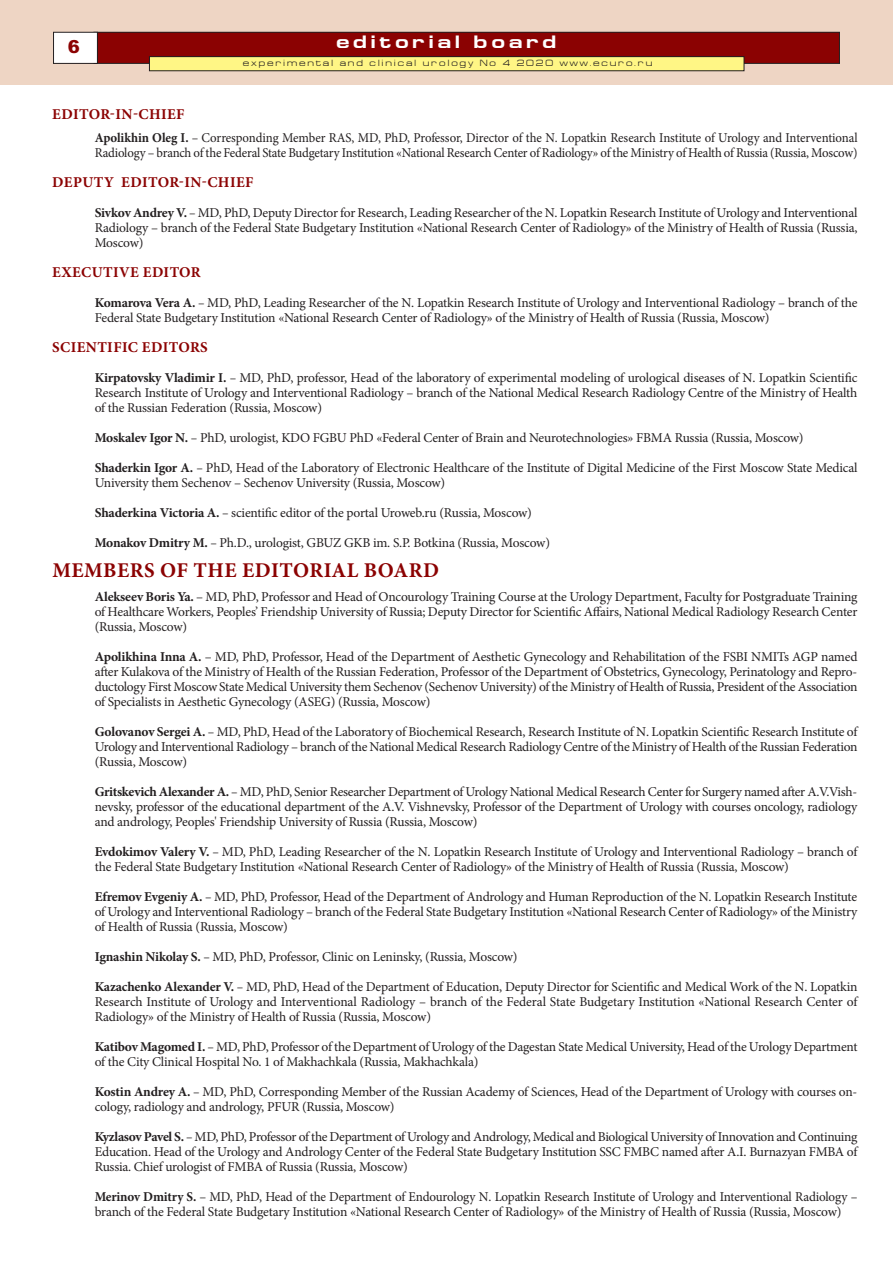
<style>
.page{position:relative;width:893px;height:1263px;background:#fff}
.page>*{position:absolute;margin:0;border:0;box-sizing:border-box;transform-origin:0 0}
.t1{font:700 21px "Minion Pro";letter-spacing:.025em;color:#8b0202}
.t2{font:700 18px "Europe Ext";letter-spacing:.2em;color:#fff}
.t3{font:900 18px "Arial";color:#8b0202}
.t4{font:700 15px "Minion Pro";letter-spacing:.025em;color:#8b0202}
.t5{font:13.5px/15px "Minion Pro";letter-spacing:-.015em;color:#231f20;text-align:justify;scale:.93 1}
.t6{font:13.5px/15px "Minion Pro";letter-spacing:-.015em;color:#231f20;text-align:justify}
.t7{font:9px "Europe Ext Normal";letter-spacing:.2em;color:#231f20}
.s1{font-weight:700}
</style>
<div class="page">
<div style="left:0;top:0;width:893px;height:85px;background:#eed5c4"></div>
<div style="left:94px;top:33px;width:745px;height:30px;background:#8b0202"></div>
<div style="left:94px;top:32px;width:746px;height:32px;border:1px solid #231f20"></div>
<div style="left:54px;top:33px;width:43px;height:30px;background:#fff"></div>
<div style="left:53px;top:32px;width:45px;height:32px;border:1px solid #231f20"></div>
<div style="left:150px;top:57px;width:594px;height:13px;background:#fff685"></div>
<div style="left:149px;top:56px;width:595px;height:15px;border:1px solid #231f20"></div>
<p class="t3" style="left:68px;top:37px;width:14px">6</p>
<p class="t2" style="left:337px;top:31px;width:221px">editorial board</p>
<p class="t7" style="left:243px;top:60px;width:411px">experimental and clinical urology No 4 2020 www.ecuro.ru</p>
<p class="t4" style="left:52px;top:109px;width:134px">EDITOR-IN-CHIEF</p>
<p class="t5" style="left:95px;top:131px;width:822px"><span class="s1">Apolikhin Oleg I.</span> – Corresponding Member RAS, MD, PhD, Professor, Director of the N. Lopatkin Research Institute of Urology and Interventional<br>Radiology – branch of the Federal State Budgetary Institution «National Research Center of Radiology» of the Ministry of Health of Russia (Russia, Moscow)</p>
<p class="t4" style="left:52px;top:176px;width:203px">DEPUTY EDITOR-IN-CHIEF</p>
<p class="t5" style="left:95px;top:206px;width:822px"><span class="s1">Sivkov Andrey V.</span> – MD, PhD, Deputy Director for Research, Leading Researcher of the N. Lopatkin Research Institute of Urology and Interventional Radiology – branch of the Federal State Budgetary Institution «National Research Center of Radiology» of the Ministry of Health of Russia (Russia, Moscow)</p>
<p class="t4" style="left:52px;top:266px;width:150px">EXECUTIVE EDITOR</p>
<p class="t5" style="left:95px;top:296px;width:822px"><span class="s1">Komarova Vera A.</span> – MD, PhD, Leading Researcher of the N. Lopatkin Research Institute of Urology and Interventional Radiology – branch of the<br>Federal State Budgetary Institution «National Research Center of Radiology» of the Ministry of Health of Russia (Russia, Moscow)</p>
<p class="t4" style="left:52px;top:341px;width:157px">SCIENTIFIC EDITORS</p>
<p class="t5" style="left:95px;top:371px;width:822px"><span class="s1">Kirpatovsky Vladimir I.</span> – MD, PhD, professor, Нead of the laboratory of experimental modeling of urological diseases of N. Lopatkin Scientific Research Institute of Urology and Interventional Radiology – branch of the National Medical Research Radiology Centre of the Ministry of Health of the Russian Federation (Russia, Moscow)</p>
<p class="t5" style="left:95px;top:431px;width:764px"><span class="s1">Moskalev Igor N.</span> – PhD, urologist, KDO FGBU PhD «Federal Center of Brain and Neurotechnologies» FBMA Russia (Russia, Moscow)</p>
<p class="t5" style="left:95px;top:461px;width:822px"><span class="s1">Shaderkin Igor A.</span> – PhD, Head of the Laboratory of Electronic Healthcare of the Institute of Digital Medicine of the First Moscow State Medical<br>University them Sechenov – Sechenov University (Russia, Moscow)</p>
<p class="t5" style="left:95px;top:506px;width:471px"><span class="s1">Shaderkina Victoria A.</span> – scientific editor of the portal Uroweb.ru (Russia, Moscow)</p>
<p class="t5" style="left:95px;top:536px;width:491px"><span class="s1">Monakov Dmitry M.</span> – Ph.D., urologist, GBUZ GKB im. S.P. Botkina (Russia, Moscow)</p>
<p class="t1" style="left:52px;top:562px;width:388px">MEMBERS OF THE EDITORIAL BOARD</p>
<p class="t6" style="left:95px;top:590px;width:764px"><span class="s1">Alekseev Boris Ya.</span> – MD, PhD, Professor and Head of Oncourology Training Course at the Urology Department, Faculty for Postgraduate Training of Healthcare Workers, Peoples’ Friendship University of Russia; Deputy Director for Scientific Affairs, National Medical Radiology Research Center (Russia, Moscow)</p>
<p class="t6" style="left:95px;top:650px;width:764px"><span class="s1">Apolikhina Inna A.</span> – MD, PhD, Professor, Head of the Department of Aesthetic Gynecology and Rehabilitation of the FSBI NMITs AGP named after Kulakova of the Ministry of Health of the Russian Federation, Professor of the Department of Obstetrics, Gynecology, Perinatology and Repro&shy;ductology First Moscow State Medical University them Sechenov (Sechenov University) of the Ministry of Health of Russia, President of the Association of Specialists in Aesthetic Gynecology (ASEG) (Russia, Moscow)</p>
<p class="t5" style="left:95px;top:725px;width:822px"><span class="s1">Golovanov Sergei A.</span> – MD, PhD, Head of the Laboratory of Biochemical Research, Research Institute of N. Lopatkin Scientific Research Institute of Urology and Interventional Radiology – branch of the National Medical Research Radiology Centre of the Ministry of Health of the Russian Federation (Russia, Moscow)</p>
<p class="t5" style="left:95px;top:785px;width:822px"><span class="s1">Gritskevich Alexander A.</span> – MD, PhD, Senior Researcher Department of Urology National Medical Research Center for Surgery named after A.V.Vish&shy;nevsky, professor of the educational department of the A.V. Vishnevsky, Professor of the Department of Urology with courses oncology, radiology and andrology, Peoples' Friendship University of Russia (Russia, Moscow)</p>
<p class="t5" style="left:95px;top:845px;width:822px"><span class="s1">Evdokimov Valery V.</span> – MD, PhD, Leading Researcher of the N. Lopatkin Research Institute of Urology and Interventional Radiology – branch of the Federal State Budgetary Institution «National Research Center of Radiology» of the Ministry of Health of Russia (Russia, Moscow)</p>
<p class="t5" style="left:95px;top:890px;width:822px"><span class="s1">Efremov Evgeniy A.</span> – MD, PhD, Professor, Head of the Department of Andrology and Human Reproduction of the N. Lopatkin Research Institute of Urology and Interventional Radiology – branch of the Federal State Budgetary Institution «National Research Center of Radiology» of the Ministry of Health of Russia (Russia, Moscow)</p>
<p class="t5" style="left:95px;top:950px;width:456px"><span class="s1">Ignashin Nikolay S.</span> – MD, PhD, Professor, Clinic on Leninsky, (Russia, Moscow)</p>
<p class="t5" style="left:95px;top:980px;width:822px"><span class="s1">Kazachenko Alexander V.</span> – MD, PhD, Head of the Department of Education, Deputy Director for Scientific and Medical Work of the N. Lopatkin Research Institute of Urology and Interventional Radiology – branch of the Federal State Budgetary Institution «National Research Center of Radiology» of the Ministry of Health of Russia (Russia, Moscow)</p>
<p class="t5" style="left:95px;top:1040px;width:822px"><span class="s1">Katibov Magomed I.</span> – MD, PhD, Professor of the Department of Urology of the Dagestan State Medical University, Head of the Urology Department of the City Clinical Hospital No. 1 of Makhachkala (Russia, Makhachkala)</p>
<p class="t5" style="left:95px;top:1085px;width:821px"><span class="s1">Kostin Andrey A.</span> – MD, PhD, Corresponding Member of the Russian Academy of Sciences, Head of the Department of Urology with courses on&shy;cology, radiology and andrology, PFUR (Russia, Moscow)</p>
<p class="t5" style="left:95px;top:1130px;width:822px"><span class="s1">Kyzlasov Pavel S.</span> – MD, PhD, Professor of the Department of Urology and Andrology, Medical and Biological University of Innovation and Continuing Education. Head of the Urology and Andrology Center of the Federal State Budgetary Institution SSC FMBC named after A.I. Burnazyan FMBA of Russia. Chief urologist of FMBA of Russia (Russia, Moscow)</p>
<p class="t6" style="left:95px;top:1190px;width:764px"><span class="s1">Merinov Dmitry S.</span> – MD, PhD, Head of the Department of Endourology N. Lopatkin Research Institute of Urology and Interventional Radiology – branch of the Federal State Budgetary Institution «National Research Center of Radiology» of the Ministry of Health of Russia (Russia, Moscow)</p>
</div>
